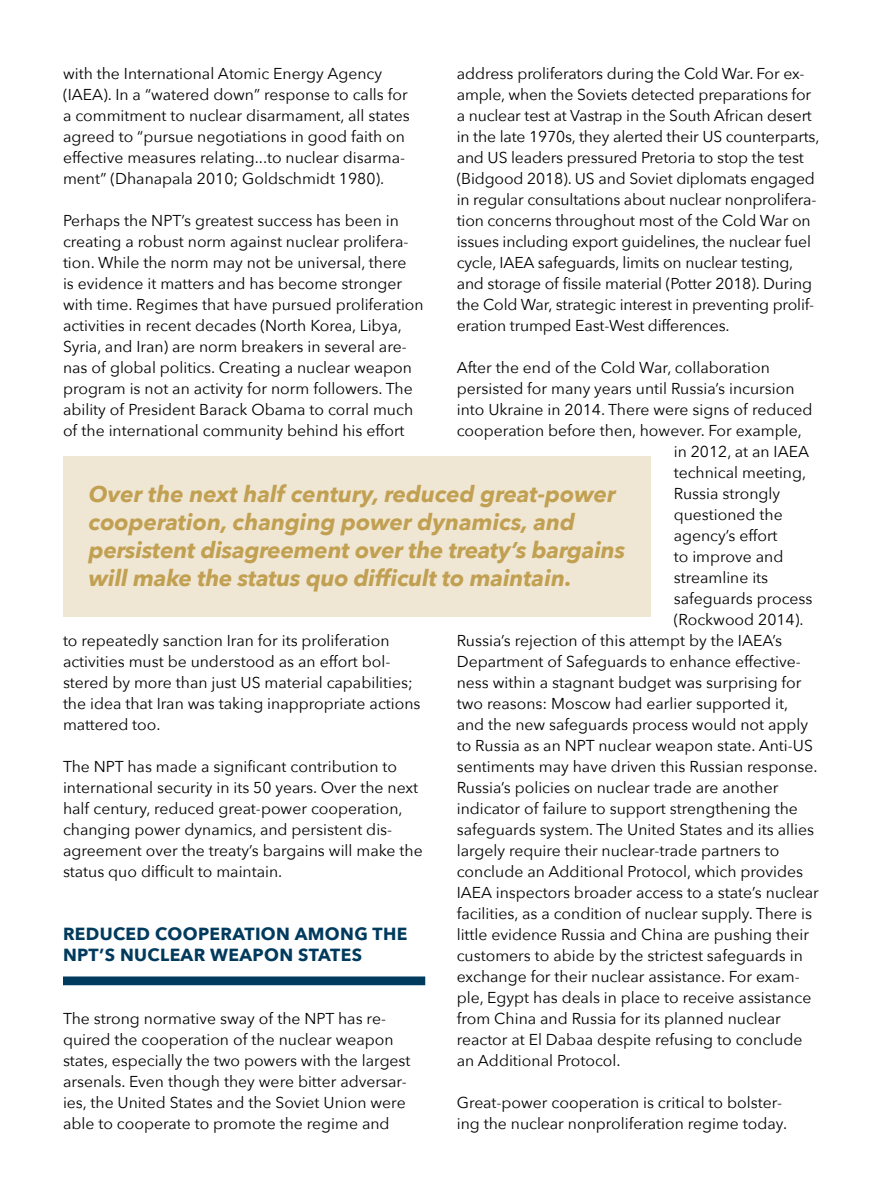
<style>
.page{position:relative;width:882px;height:1197px;background:#fff}
.page>*{position:absolute;margin:0;border:0;box-sizing:border-box;transform-origin:0 0}
.t1{font:italic 700 22.75px/28px "Avenir Next";letter-spacing:-.01em;color:#c1a052}
.t2{font:700 17.5px/21px "Avenir Next";letter-spacing:.02em;color:#003a5d}
.t3{font:15.75px/21px "Avenir Next";color:#000}
</style>
<div class="page">
<div style="left:63px;top:976px;width:362px;height:9px;background:#003a5d"></div>
<div style="left:63px;top:457px;width:587px;height:160px;background:#efe6d4"></div>
<p class="t3" style="left:457px;top:62px;width:364px">address proliferators during the Cold War. For ex&shy;ample, when the Soviets detected preparations for a nuclear test at Vastrap in the South African desert in the late 1970s, they alerted their US counterparts, and US leaders pressured Pretoria to stop the test (Bidgood 2018). US and Soviet diplomats engaged in regular consultations about nuclear nonprolifera&shy;tion concerns throughout most of the Cold War on issues including export guidelines, the nuclear fuel cycle, IAEA safeguards, limits on nuclear testing, and storage of fissile material (Potter 2018). During the Cold War, strategic interest in preventing prolif&shy;eration trumped East-West differences.</p>
<p class="t3" style="left:457px;top:356px;width:315px">After the end of the Cold War, collaboration</p>
<p class="t3" style="left:457px;top:377px;width:339px">persisted for many years until Russia’s incursion</p>
<p class="t3" style="left:457px;top:398px;width:357px">into Ukraine in 2014. There were signs of reduced</p>
<p class="t3" style="left:457px;top:419px;width:347px">cooperation before then, however. For example,</p>
<p class="t3" style="left:674px;top:440px;width:137px">in 2012, at an IAEA</p>
<p class="t3" style="left:674px;top:461px;width:134px">technical meeting,</p>
<p class="t3" style="left:674px;top:482px;width:108px">Russia strongly</p>
<p class="t3" style="left:674px;top:503px;width:111px">questioned the</p>
<p class="t3" style="left:674px;top:524px;width:105px">agency’s effort</p>
<p class="t3" style="left:674px;top:545px;width:111px">to improve and</p>
<p class="t3" style="left:674px;top:566px;width:96px">streamline its</p>
<p class="t3" style="left:674px;top:587px;width:140px">safeguards process</p>
<p class="t3" style="left:674px;top:608px;width:131px">(Rockwood 2014).</p>
<p class="t3" style="left:457px;top:629px;width:327px">Russia’s rejection of this attempt by the IAEA’s</p>
<p class="t3" style="left:457px;top:650px;width:346px">Department of Safeguards to enhance effective-</p>
<p class="t3" style="left:457px;top:671px;width:346px">ness within a stagnant budget was surprising for</p>
<p class="t3" style="left:457px;top:692px;width:333px">two reasons: Moscow had earlier supported it,</p>
<p class="t3" style="left:457px;top:713px;width:353px">and the new safeguards process would not apply</p>
<p class="t3" style="left:457px;top:734px;width:358px">to Russia as an NPT nuclear weapon state. Anti-US</p>
<p class="t3" style="left:457px;top:755px;width:362px">sentiments may have driven this Russian response.</p>
<p class="t3" style="left:457px;top:776px;width:323px">Russia’s policies on nuclear trade are another</p>
<p class="t3" style="left:457px;top:797px;width:343px">indicator of failure to support strengthening the</p>
<p class="t3" style="left:457px;top:818px;width:359px">safeguards system. The United States and its allies</p>
<p class="t3" style="left:457px;top:839px;width:324px">largely require their nuclear-trade partners to</p>
<p class="t3" style="left:457px;top:860px;width:348px">conclude an Additional Protocol, which provides</p>
<p class="t3" style="left:457px;top:881px;width:364px">IAEA inspectors broader access to a state’s nuclear</p>
<p class="t3" style="left:457px;top:902px;width:357px">facilities, as a condition of nuclear supply. There is</p>
<p class="t3" style="left:457px;top:923px;width:354px">little evidence Russia and China are pushing their</p>
<p class="t3" style="left:457px;top:944px;width:348px">customers to abide by the strictest safeguards in</p>
<p class="t3" style="left:457px;top:965px;width:345px">exchange for their nuclear assistance. For exam-</p>
<p class="t3" style="left:457px;top:986px;width:356px">ple, Egypt has deals in place to receive assistance</p>
<p class="t3" style="left:457px;top:1007px;width:326px">from China and Russia for its planned nuclear</p>
<p class="t3" style="left:457px;top:1028px;width:347px">reactor at El Dabaa despite refusing to conclude</p>
<p class="t3" style="left:457px;top:1049px;width:165px">an Additional Protocol.</p>
<p class="t3" style="left:457px;top:1091px;width:332px">Great-power cooperation is critical to bolster&shy;ing the nuclear nonproliferation regime today.</p>
<p class="t3" style="left:63px;top:62px;width:348px">with the International Atomic Energy Agency (IAEA). In a “watered down” response to calls for a commitment to nuclear disarmament, all states agreed to “pursue negotiations in good faith on effective measures relating...to nuclear disarma&shy;ment” (Dhanapala 2010; Goldschmidt 1980).</p>
<p class="t3" style="left:63px;top:209px;width:362px">Perhaps the NPT’s greatest success has been in creating a robust norm against nuclear prolifera&shy;tion. While the norm may not be universal, there<br>is evidence it matters and has become stronger with time. Regimes that have pursued proliferation activities in recent decades (North Korea, Libya, Syria, and Iran) are norm breakers in several are&shy;nas of global politics. Creating a nuclear weapon program is not an activity for norm followers. The ability of President Barack Obama to corral much of the international community behind his effort</p>
<h1 class="t1" style="left:89px;top:480px;width:538px">Over the next half century, reduced great-power cooperation, changing power dynamics, and persistent disagreement over the treaty’s bargains will make the status quo difficult to maintain.</h1>
<p class="t3" style="left:63px;top:629px;width:359px">to repeatedly sanction Iran for its proliferation activities must be understood as an effort bol&shy;stered by more than just US material capabilities; the idea that Iran was taking inappropriate actions mattered too.</p>
<p class="t3" style="left:63px;top:755px;width:361px">The NPT has made a significant contribution to international security in its 50 years. Over the next half century, reduced great-power cooperation, changing power dynamics, and persistent dis&shy;agreement over the treaty’s bargains will make the status quo difficult to maintain.</p>
<p class="t2" style="left:63px;top:923px;width:346px">REDUCED COOPERATION AMONG THE<br>NPT’S NUCLEAR WEAPON STATES</p>
<p class="t3" style="left:63px;top:1007px;width:349px">The strong normative sway of the NPT has re&shy;quired the cooperation of the nuclear weapon states, especially the two powers with the largest arsenals. Even though they were bitter adversar&shy;ies, the United States and the Soviet Union were able to cooperate to promote the regime and</p>
</div>
